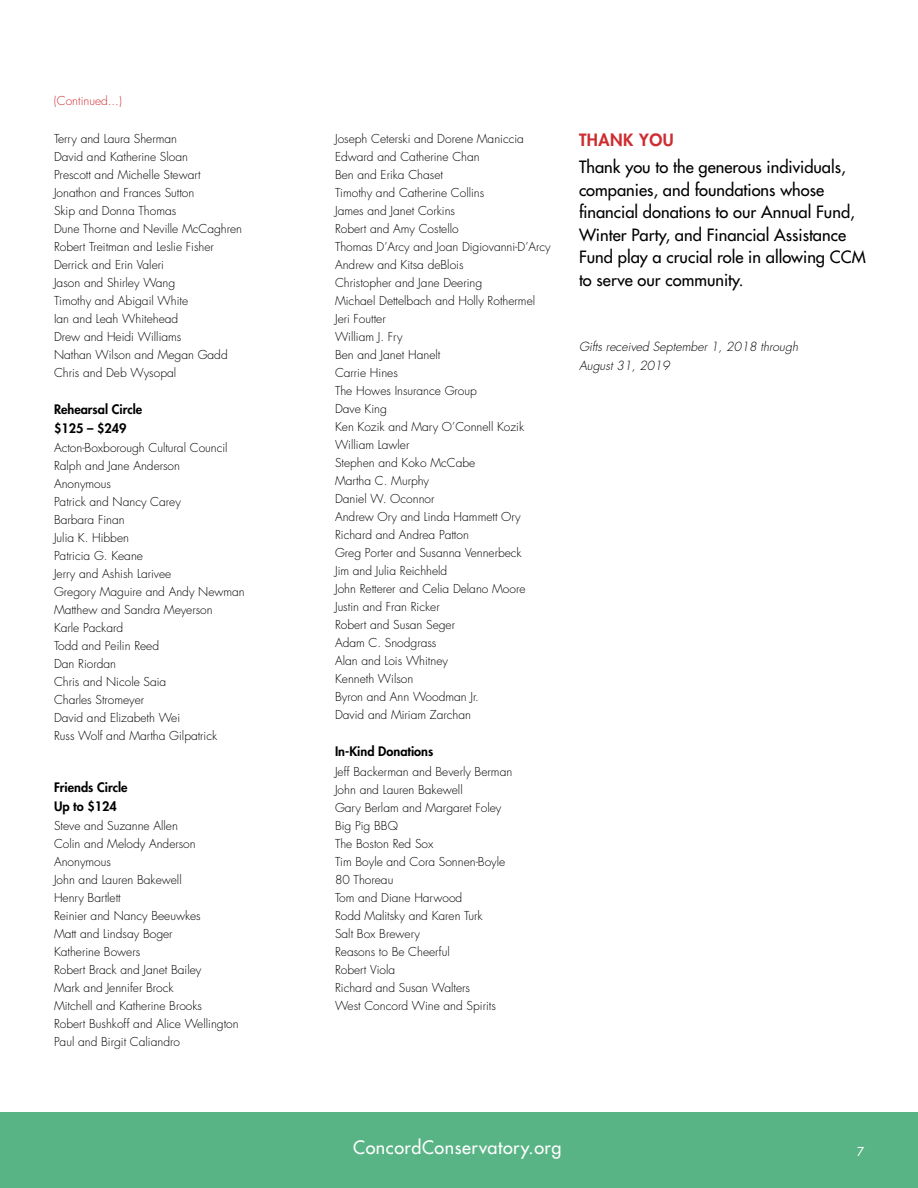
<style>
.page{position:relative;width:918px;height:1188px;background:#fff}
.page>*{position:absolute;margin:0;border:0;box-sizing:border-box;transform-origin:0 0}
.t1{font:500 18px "Futura Std";letter-spacing:.03em;color:#fff}
.t2{font:500 16.5px/22.5px "Futura Std";color:#000}
.t3{font:800 16.5px "Futura Std";letter-spacing:.03em;color:#ce2d30}
.t4{font:800 12.75px/19.5px "Futura Std";color:#000}
.t5{font:italic 300 12.3px/19.5px "Futura Std";color:#000}
.t6{font:300 12px/18px "Futura Std";color:#000}
.t7{font:300 12px "Futura Std";color:#ce2d30}
.t8{font:500 12px "Futura Std";color:#fff}
</style>
<div class="page">
<div style="left:0;top:1112px;width:918px;height:76px;background:#59b485"></div>
<p class="t7" style="left:54px;top:93px;width:69px">(Continued...)</p>
<p class="t6" style="left:54px;top:130px;width:190px">Terry and Laura Sherman<br>David and Katherine Sloan<br>Prescott and Michelle Stewart<br>Jonathon and Frances Sutton<br>Skip and Donna Thomas<br>Dune Thorne and Neville McCaghren<br>Robert Treitman and Leslie Fisher<br>Derrick and Erin Valeri<br>Jason and Shirley Wang<br>Timothy and Abigail White<br>Ian and Leah Whitehead<br>Drew and Heidi Williams<br>Nathan Wilson and Megan Gadd<br>Chris and Deb Wysopal</p>
<p class="t4" style="left:54px;top:400px;width:90px">Rehearsal Circle $125 – $249</p>
<p class="t6" style="left:54px;top:439px;width:192px">Acton-Boxborough Cultural Council<br>Ralph and Jane Anderson<br>Anonymous<br>Patrick and Nancy Carey<br>Barbara Finan<br>Julia K. Hibben<br>Patricia G. Keane<br>Jerry and Ashish Larivee<br>Gregory Maguire and Andy Newman<br>Matthew and Sandra Meyerson<br>Karle Packard<br>Todd and Peilin Reed<br>Dan Riordan<br>Chris and Nicole Saia<br>Charles Stromeyer<br>David and Elizabeth Wei<br>Russ Wolf and Martha Gilpatrick</p>
<p class="t4" style="left:54px;top:778px;width:75px">Friends Circle<br>Up to $124</p>
<p class="t6" style="left:54px;top:817px;width:186px">Steve and Suzanne Allen<br>Colin and Melody Anderson<br>Anonymous<br>John and Lauren Bakewell<br>Henry Bartlett<br>Reinier and Nancy Beeuwkes<br>Matt and Lindsay Boger<br>Katherine Bowers<br>Robert Brack and Janet Bailey<br>Mark and Jennifer Brock<br>Mitchell and Katherine Brooks<br>Robert Bushkoff and Alice Wellington<br>Paul and Birgit Caliandro</p>
<p class="t6" style="left:335px;top:130px;width:217px">Joseph Ceterski and Dorene Maniccia<br>Edward and Catherine Chan<br>Ben and Erika Chaset<br>Timothy and Catherine Collins<br>James and Janet Corkins<br>Robert and Amy Costello<br>Thomas D’Arcy and Joan Digiovanni-D’Arcy<br>Andrew and Kitsa deBlois<br>Christopher and Jane Deering<br>Michael Dettelbach and Holly Rothermel<br>Jeri Foutter<br>William J. Fry<br>Ben and Janet Hanelt<br>Carrie Hines<br>The Howes Insurance Group<br>Dave King<br>Ken Kozik and Mary O’Connell Kozik<br>William Lawler<br>Stephen and Koko McCabe<br>Martha C. Murphy<br>Daniel W. Oconnor<br>Andrew Ory and Linda Hammett Ory<br>Richard and Andrea Patton<br>Greg Porter and Susanna Vennerbeck<br>Jim and Julia Reichheld<br>John Retterer and Celia Delano Moore<br>Justin and Fran Ricker<br>Robert and Susan Seger<br>Adam C. Snodgrass<br>Alan and Lois Whitney<br>Kenneth Wilson<br>Byron and Ann Woodman Jr.<br>David and Miriam Zarchan</p>
<p class="t4" style="left:335px;top:742px;width:100px">In-Kind Donations</p>
<p class="t6" style="left:335px;top:763px;width:179px">Jeff Backerman and Beverly Berman<br>John and Lauren Bakewell<br>Gary Berlam and Margaret Foley<br>Big Pig BBQ<br>The Boston Red Sox<br>Tim Boyle and Cora Sonnen-Boyle<br>80 Thoreau<br>Tom and Diane Harwood<br>Rodd Malitsky and Karen Turk<br>Salt Box Brewery<br>Reasons to Be Cheerful<br>Robert Viola<br>Richard and Susan Walters<br>West Concord Wine and Spirits</p>
<h2 class="t3" style="left:579px;top:130px;width:96px">THANK YOU</h2>
<h2 class="t2" style="left:579px;top:156px;width:288px">Thank you to the generous individuals, companies, and foundations whose financial donations to our Annual Fund, Winter Party, and Financial Assistance Fund play a crucial role in allowing CCM to serve our community.</h2>
<p class="t5" style="left:579px;top:337px;width:221px">Gifts received September 1, 2018 through<br>August 31, 2019</p>
<h1 class="t1" style="left:353px;top:1136px;width:210px">ConcordConservatory.org</h1>
<p class="t8" style="left:857px;top:1144px;width:8px">7</p>
</div>
